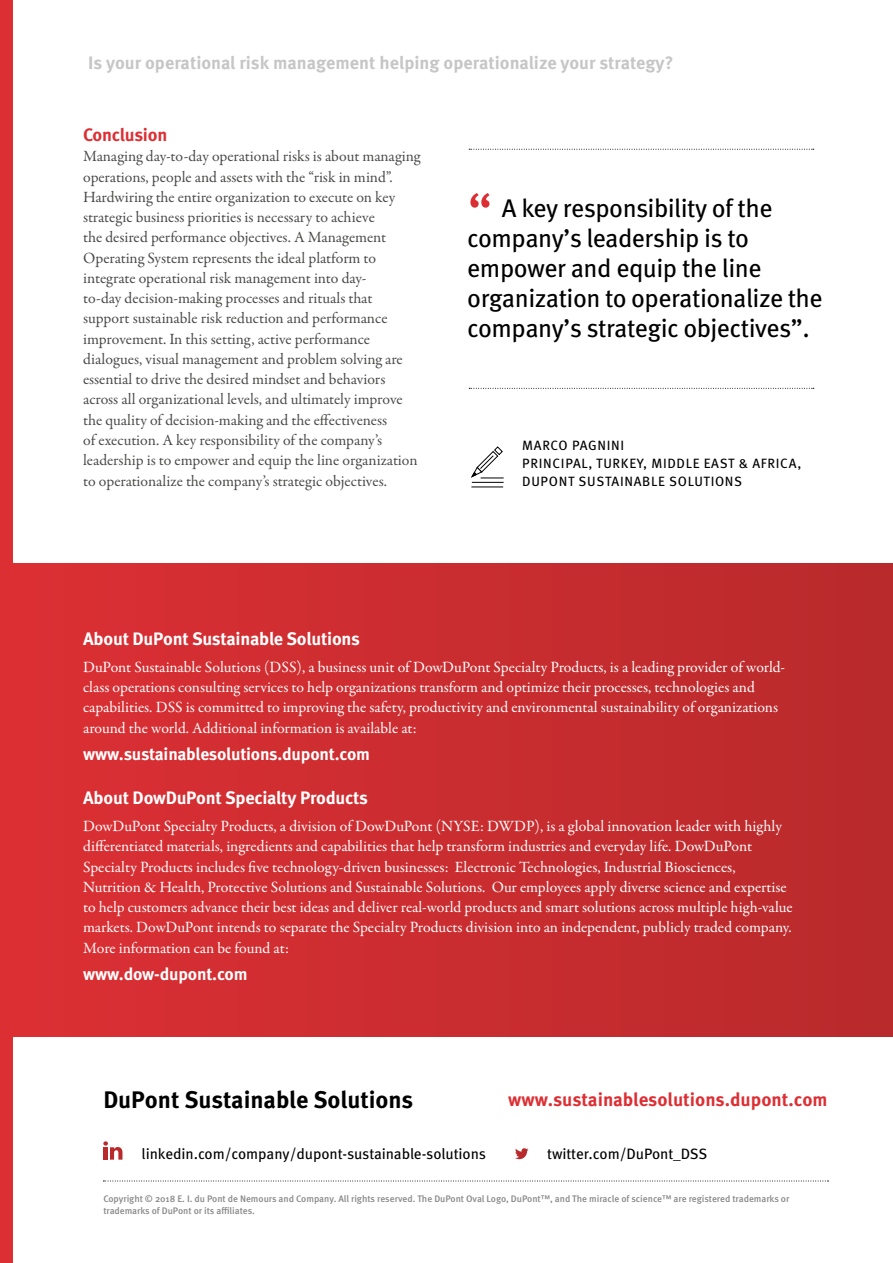
<style>
.page{position:relative;width:893px;height:1263px;background:#fff}
.page>*{position:absolute;margin:0;border:0;box-sizing:border-box;transform-origin:0 0}
.t1{font:25.5px/30px "Meta Pro";letter-spacing:-.02em;color:#000}
.t2{font:700 23.85px "Meta OT";color:#000}
.t3{font:700 18.75px "Meta OT";color:#dc2f34}
.t4{font:700 18px "Meta OT";color:#c6c6c6}
.t5{font:700 18px "Meta OT";letter-spacing:-.01em;color:#fff}
.t6{font:700 18px "Meta OT";letter-spacing:-.01em;color:#dc2f34}
.t7{font:700 17.25px "Meta OT";letter-spacing:-.01em;color:#fff}
.t8{font:15.75px/20.4px "Garamond Premr Pro";letter-spacing:-.005em;color:#fff}
.t9{font:15.75px/20.2px "Garamond Premr Pro";letter-spacing:-.005em;color:#4a4a49}
.t10{font:15px "Meta Pro";letter-spacing:-.005em;color:#000}
.t11{font:13.5px/18px "Meta Pro";letter-spacing:.05em;color:#000}
.t12{font:500 9.45px/12px "Meta Pro";letter-spacing:-.005em;color:#878787}
.s1{font-size:52.5px;color:#dc2f34}
</style>
<div class="page">
<div style="left:0;top:563px;width:893px;height:473px;background:linear-gradient(to right,#dc2f34,#b92a2c)"></div>
<svg style="left:515px;top:1148px;width:13px;height:11px"></svg>
<svg style="left:103px;top:1141px;width:19px;height:19px"></svg>
<svg style="left:103px;top:1180px;width:725px;height:1px"></svg>
<div style="left:0;top:0;width:13px;height:1263px;background:#dc2f34"></div>
<svg style="left:469px;top:388px;width:345px;height:1px"></svg>
<svg style="left:469px;top:149px;width:345px;height:1px"></svg>
<hr style="left:471px;top:487px;width:32px;height:1px;background:#000">
<hr style="left:472px;top:482px;width:32px;height:1px;background:#000">
<svg style="left:471px;top:446px;width:33px;height:33px"></svg>
<p class="t4" style="left:88px;top:51px;width:587px">Is your operational risk management helping operationalize your strategy?</p>
<p class="t6" style="left:83px;top:123px;width:86px">Conclusion</p>
<p class="t9" style="left:83px;top:147px;width:339px">Managing day-to-day operational risks is about managing operations, people and assets with the “risk in mind”.<br>Hardwiring the entire organization to execute on key strategic business priorities is necessary to achieve<br>the desired performance objectives. A Management Operating System represents the ideal platform to integrate operational risk management into day-<br>to-day decision-making processes and rituals that support sustainable risk reduction and performance improvement. In this setting, active performance dialogues, visual management and problem solving are essential to drive the desired mindset and behaviors across all organizational levels, and ultimately improve the quality of decision-making and the effectiveness<br>of execution. A key responsibility of the company’s leadership is to empower and equip the line organization to operationalize the company’s strategic objectives.</p>
<h1 class="t1" style="left:467px;top:194px;width:357px"><span class="s1">“</span> A key responsibility of the company’s leadership is to empower and equip the line organization to operationalize the company’s strategic objectives”.</h1>
<p class="t11" style="left:522px;top:437px;width:281px">MARCO PAGNINI<br>PRINCIPAL, TURKEY, MIDDLE EAST &amp; AFRICA,<br>DUPONT SUSTAINABLE SOLUTIONS</p>
<p class="t5" style="left:83px;top:627px;width:278px">About DuPont Sustainable Solutions</p>
<p class="t8" style="left:83px;top:657px;width:704px">DuPont Sustainable Solutions (DSS), a business unit of DowDuPont Specialty Products, is a leading provider of world&shy;class operations consulting services to help organizations transform and optimize their processes, technologies and capabilities. DSS is committed to improving the safety, productivity and environmental sustainability of organizations around the world. Additional information is available at:</p>
<p class="t7" style="left:83px;top:743px;width:288px">www.sustainablesolutions.dupont.com</p>
<p class="t5" style="left:83px;top:787px;width:286px">About DowDuPont Specialty Products</p>
<p class="t8" style="left:83px;top:816px;width:711px">DowDuPont Specialty Products, a division of DowDuPont (NYSE: DWDP), is a global innovation leader with highly differentiated materials, ingredients and capabilities that help transform industries and everyday life. DowDuPont Specialty Products includes five technology-driven businesses: Electronic Technologies, Industrial Biosciences, Nutrition &amp; Health, Protective Solutions and Sustainable Solutions. Our employees apply diverse science and expertise to help customers advance their best ideas and deliver real-world products and smart solutions across multiple high-value markets. DowDuPont intends to separate the Specialty Products division into an independent, publicly traded company.<br>More information can be found at:</p>
<p class="t7" style="left:83px;top:963px;width:166px">www.dow-dupont.com</p>
<h2 class="t2" style="left:103px;top:1084px;width:312px">DuPont Sustainable Solutions</h2>
<p class="t3" style="left:508px;top:1087px;width:321px">www.sustainablesolutions.dupont.com</p>
<p class="t10" style="left:142px;top:1144px;width:346px">linkedin.com/company/dupont-sustainable-solutions</p>
<p class="t10" style="left:547px;top:1145px;width:162px">twitter.com/DuPont_DSS</p>
<p class="t12" style="left:103px;top:1193px;width:687px">Copyright © 2018 E. I. du Pont de Nemours and Company. All rights reserved. The DuPont Oval Logo, DuPont™, and The miracle of science™ are registered trademarks or trademarks of DuPont or its affiliates.</p>
</div>
